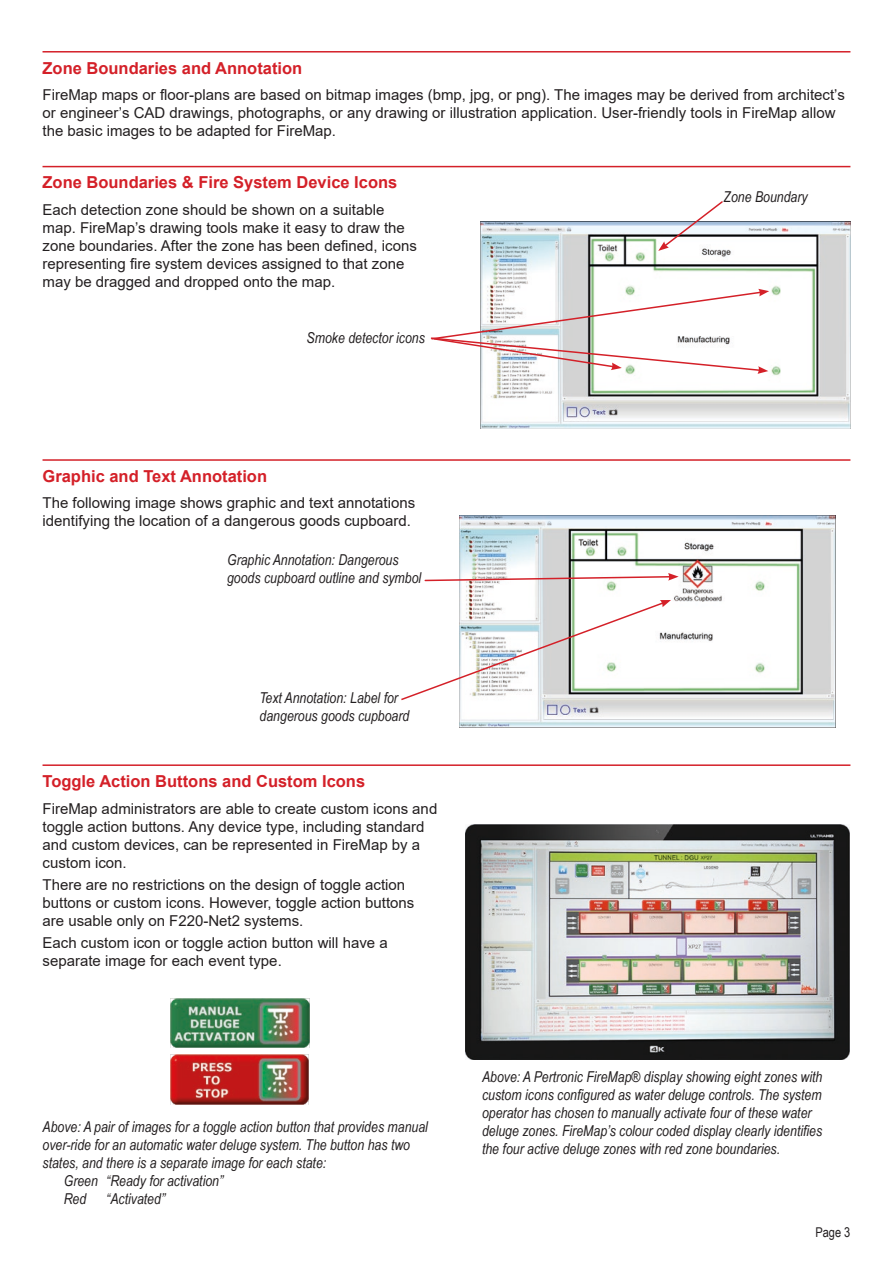
<style>
.page{position:relative;width:893px;height:1263px;background:#fff}
.page>*{position:absolute;margin:0;border:0;box-sizing:border-box;transform-origin:0 0}
.t1{font:700 16.5px "Arial";color:#d42028}
.t2{font:15px/18px "Arial";color:#231f20}
.t3{font:italic 15px/18px "Arial Narrow";color:#231f20}
.t4{font:13.5px "Arial Narrow";color:#231f20}
</style>
<div class="page">
<img style="left:481px;top:221px;width:369px;height:208px">
<svg style="left:430px;top:289px;width:339px;height:85px"></svg>
<svg style="left:658px;top:201px;width:66px;height:50px"></svg>
<img style="left:459px;top:516px;width:376px;height:211px">
<svg style="left:401px;top:600px;width:270px;height:101px"></svg>
<svg style="left:424px;top:573px;width:255px;height:9px"></svg>
<img style="left:170px;top:998px;width:139px;height:49px">
<img style="left:170px;top:1055px;width:139px;height:49px">
<img style="left:465px;top:824px;width:385px;height:235px">
<hr style="left:43px;top:51px;width:807px;height:2px;background:#d42028">
<hr style="left:43px;top:166px;width:807px;height:1px;background:#d42028">
<hr style="left:43px;top:459px;width:807px;height:2px;background:#d42028">
<hr style="left:43px;top:764px;width:807px;height:2px;background:#d42028">
<p class="t1" style="left:43px;top:56px;width:261px">Zone Boundaries and Annotation</p>
<p class="t2" style="left:43px;top:86px;width:804px">FireMap maps or floor-plans are based on bitmap images (bmp, jpg, or png). The images may be derived from architect’s or engineer’s CAD drawings, photographs, or any drawing or illustration application. User-friendly tools in FireMap allow the basic images to be adapted for FireMap.</p>
<p class="t1" style="left:43px;top:171px;width:356px">Zone Boundaries &amp; Fire System Device Icons</p>
<p class="t2" style="left:43px;top:201px;width:376px">Each detection zone should be shown on a suitable map. FireMap’s drawing tools make it easy to draw the zone boundaries. After the zone has been defined, icons representing fire system devices assigned to that zone may be dragged and dropped onto the map.</p>
<p class="t3" style="left:307px;top:328px;width:120px">Smoke detector icons</p>
<p class="t3" style="left:724px;top:188px;width:86px">Zone Boundary</p>
<p class="t1" style="left:43px;top:464px;width:226px">Graphic and Text Annotation</p>
<p class="t2" style="left:43px;top:494px;width:374px">The following image shows graphic and text annotations identifying the location of a dangerous goods cupboard.</p>
<p class="t3" style="left:227px;top:550px;width:196px">Graphic Annotation: Dangerous goods cupboard outline and symbol</p>
<p class="t3" style="left:260px;top:689px;width:151px">Text Annotation: Label for dangerous goods cupboard</p>
<p class="t1" style="left:43px;top:770px;width:324px">Toggle Action Buttons and Custom Icons</p>
<p class="t2" style="left:43px;top:799px;width:396px">FireMap administrators are able to create custom icons and toggle action buttons. Any device type, including standard and custom devices, can be represented in FireMap by a custom icon.</p>
<p class="t2" style="left:43px;top:875px;width:373px">There are no restrictions on the design of toggle action buttons or custom icons. However, toggle action buttons are usable only on F220-Net2 systems.</p>
<p class="t2" style="left:43px;top:934px;width:347px">Each custom icon or toggle action button will have a separate image for each event type.</p>
<p class="t3" style="left:43px;top:1118px;width:387px">Above: A pair of images for a toggle action button that provides manual</p>
<p class="t3" style="left:43px;top:1136px;width:369px">over-ride for an automatic water deluge system. The button has two</p>
<p class="t3" style="left:43px;top:1154px;width:285px">states, and there is a separate image for each state:</p>
<p class="t3" style="left:64px;top:1172px;width:161px">Green “Ready for activation”</p>
<p class="t3" style="left:64px;top:1190px;width:24px">Red</p>
<p class="t3" style="left:106px;top:1190px;width:60px">“Activated”</p>
<p class="t3" style="left:482px;top:1067px;width:342px">Above: A Pertronic FireMap® display showing eight zones with custom icons configured as water deluge controls. The system operator has chosen to manually activate four of these water deluge zones. FireMap’s colour coded display clearly identifies the four active deluge zones with red zone boundaries.</p>
<p class="t4" style="left:815px;top:1223px;width:37px">Page 3</p>
</div>
